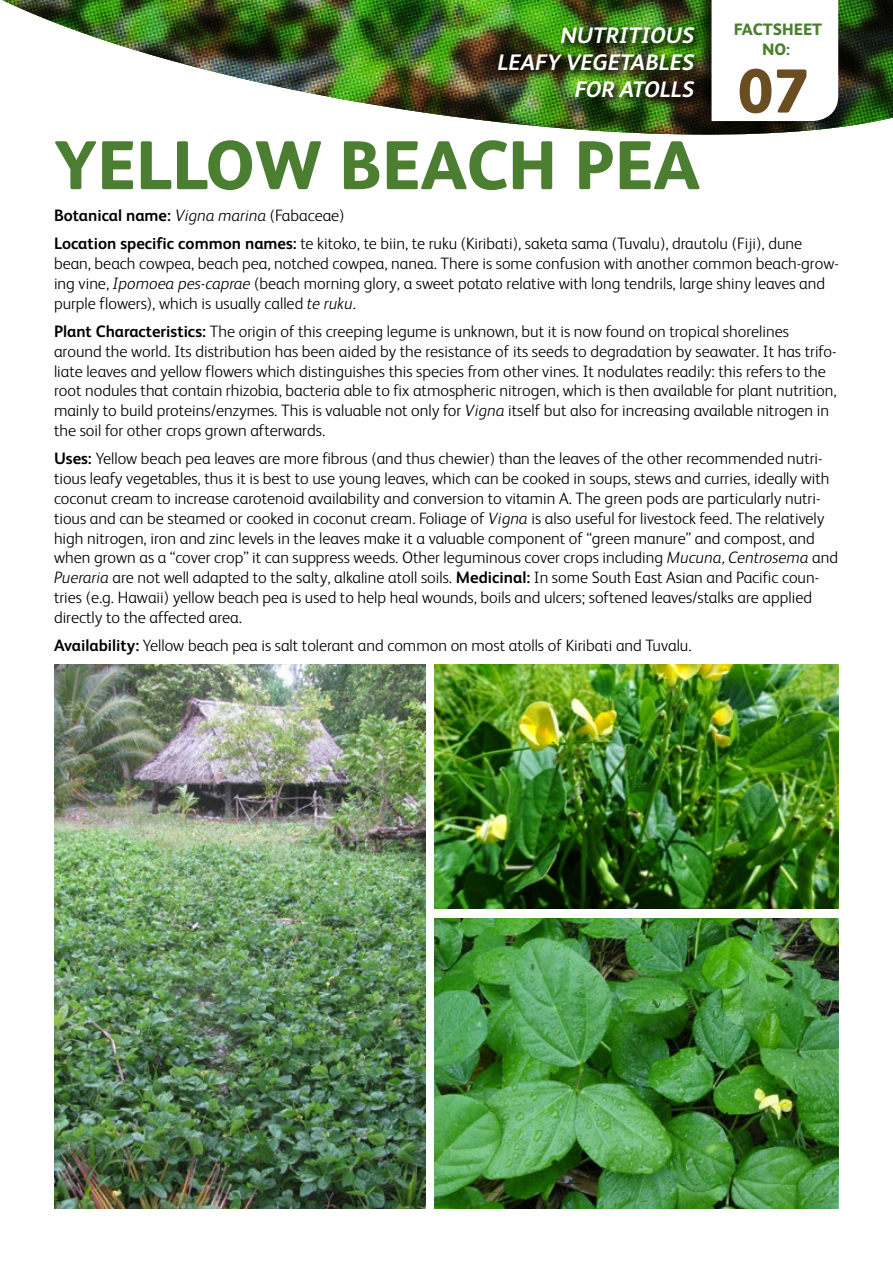
<style>
.page{position:relative;width:893px;height:1263px;background:#fff}
.page>*{position:absolute;margin:0;border:0;box-sizing:border-box;transform-origin:0 0}
.t1{font:800 69px "FS Albert";color:#4c7e31}
.t2{font:800 62.1px "FS Albert";color:#6a4e22}
.t3{font:italic 700 22.5px/27px "FS Albert";color:#fff;text-align:right}
.t4{font:300 16.5px/19.8px "FS Albert";color:#000}
.t5{font:800 16.5px/19.8px "FS Albert";color:#4c7e31;text-align:center}
.s1{font-weight:700}
.s2{font-style:italic}
</style>
<div class="page">
<img style="left:2px;top:0;width:891px;height:135px">
<div style="left:695px;top:0;width:143px;height:130px;background:#000;opacity:.75"></div>
<svg style="left:711px;top:0;width:127px;height:121px"></svg>
<div style="left:495px;top:25px;width:210px;height:84px;background:#000;opacity:.75"></div>
<img style="left:54px;top:665px;width:371px;height:544px">
<img style="left:435px;top:918px;width:403px;height:291px">
<img style="left:435px;top:665px;width:403px;height:244px">
<h3 class="t3" style="left:498px;top:22px;width:198px">NUTRITIOUS<br>LEAFY VEGETABLES<br>FOR ATOLLS</h3>
<h1 class="t1" style="left:54px;top:125px;width:647px">YELLOW BEACH PEA</h1>
<p class="t5" style="left:734px;top:19px;width:90px">FACTSHEET<br>NO:</p>
<h2 class="t2" style="left:738px;top:55px;width:72px">07</h2>
<p class="t4" style="left:54px;top:201px;width:750px;line-height:28.3px"><span class="s1">Botanical name:</span> <span class="s2">Vigna marina</span> (Fabaceae)<br><span class="s1">Location specific common names:</span> te kitoko, te biin, te ruku (Kiribati), saketa sama (Tuvalu), drautolu (Fiji), dune</p>
<p class="t4" style="left:54px;top:253px;width:786px">bean, beach cowpea, beach pea, notched cowpea, nanea. There is some confusion with another common beach-grow&shy;ing vine, <span class="s2">Ipomoea pes-caprae</span> (beach morning glory, a sweet potato relative with long tendrils, large shiny leaves and purple flowers), which is usually called <span class="s2">te ruku</span>.</p>
<p class="t4" style="left:54px;top:321px;width:784px"><span class="s1">Plant Characteristics:</span> The origin of this creeping legume is unknown, but it is now found on tropical shorelines around the world. Its distribution has been aided by the resistance of its seeds to degradation by seawater. It has trifo&shy;liate leaves and yellow flowers which distinguishes this species from other vines. It nodulates readily: this refers to the root nodules that contain rhizobia, bacteria able to fix atmospheric nitrogen, which is then available for plant nutrition, mainly to build proteins/enzymes. This is valuable not only for <span class="s2">Vigna</span> itself but also for increasing available nitrogen in the soil for other crops grown afterwards.</p>
<p class="t4" style="left:54px;top:449px;width:786px"><span class="s1">Uses:</span> Yellow beach pea leaves are more fibrous (and thus chewier) than the leaves of the other recommended nutri&shy;tious leafy vegetables, thus it is best to use young leaves, which can be cooked in soups, stews and curries, ideally with coconut cream to increase carotenoid availability and conversion to vitamin A. The green pods are particularly nutri&shy;tious and can be steamed or cooked in coconut cream. Foliage of <span class="s2">Vigna</span> is also useful for livestock feed. The relatively high nitrogen, iron and zinc levels in the leaves make it a valuable component of “green manure” and compost, and when grown as a “cover crop” it can suppress weeds. Other leguminous cover crops including <span class="s2">Mucuna, Centrosema</span> and <span class="s2">Pueraria</span> are not well adapted to the salty, alkaline atoll soils. <span class="s1">Medicinal:</span> In some South East Asian and Pacific coun&shy;tries (e.g. Hawaii) yellow beach pea is used to help heal wounds, boils and ulcers; softened leaves/stalks are applied directly to the affected area.</p>
<p class="t4" style="left:54px;top:635px;width:639px"><span class="s1">Availability:</span> Yellow beach pea is salt tolerant and common on most atolls of Kiribati and Tuvalu.</p>
</div>
